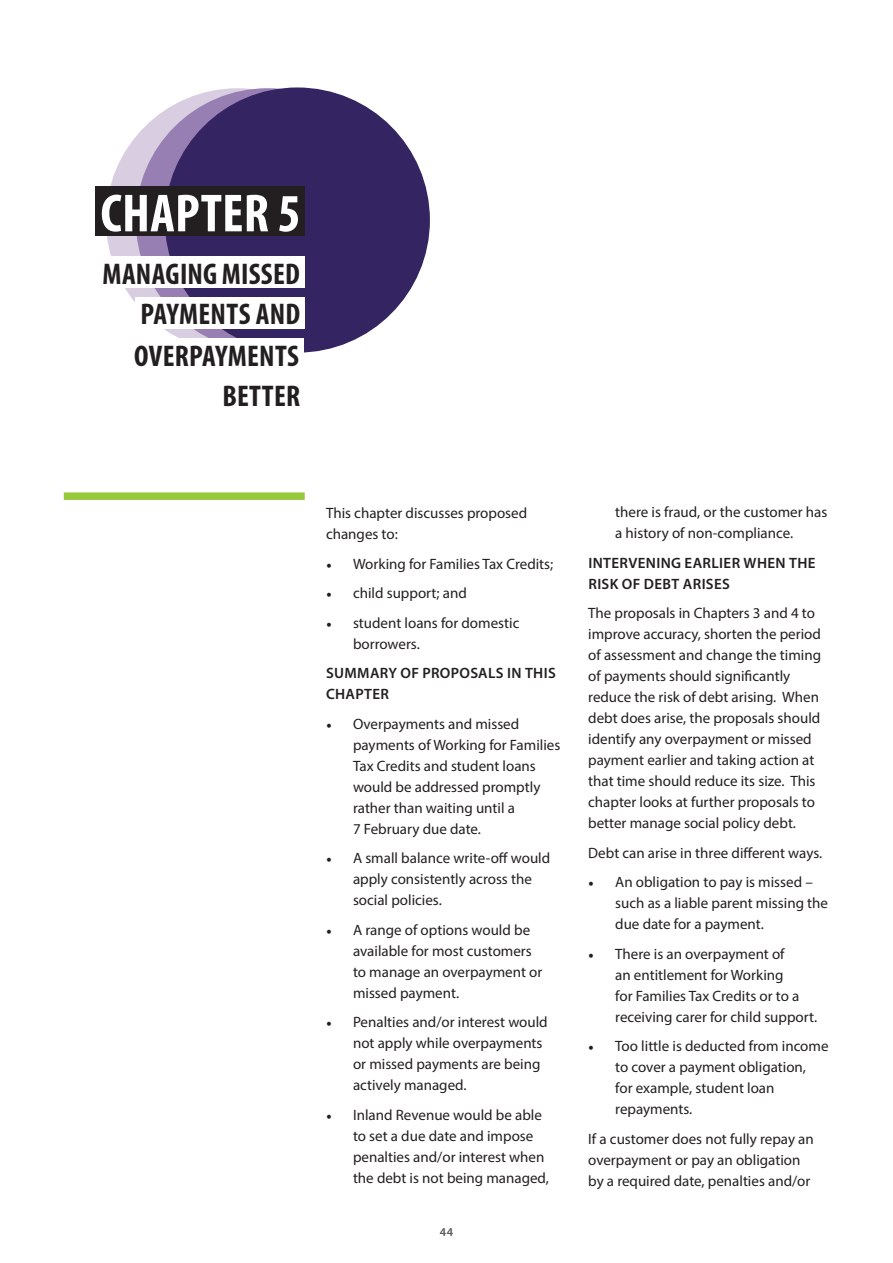
<style>
.page{position:relative;width:893px;height:1263px;background:#fff}
.page>*{position:absolute;margin:0;border:0;box-sizing:border-box;transform-origin:0 0}
.t1{font:700 condensed 54px "Myriad Pro";letter-spacing:.005em;color:#fff}
.t2{font:700 condensed 30px "Myriad Pro";letter-spacing:.01em;color:#231f20}
.t3{font:15px/21px "Myriad Pro";color:#231f20}
.t4{font:600 15px/21px "Myriad Pro";letter-spacing:.025em;color:#231f20}
.t5{font:600 12px "Myriad Pro";color:#57585a}
.s1{font-family:"Minion Pro"}
</style>
<div class="page">
<div style="left:64px;top:492px;width:241px;height:8px;background:#98c93d"></div>
<div style="left:106px;top:88px;width:264px;height:264px;background:#d9cde1;border-radius:50%"></div>
<div style="left:136px;top:88px;width:263px;height:264px;background:#977fb3;border-radius:50%"></div>
<div style="left:165px;top:88px;width:264px;height:264px;background:#342462;border-radius:50%"></div>
<div style="left:96px;top:187px;width:209px;height:49px;background:#231f20"></div>
<div style="left:98px;top:257px;width:206px;height:31px;background:#fff"></div>
<div style="left:135px;top:298px;width:170px;height:31px;background:#fff"></div>
<div style="left:130px;top:339px;width:174px;height:31px;background:#fff"></div>
<p class="t1" style="left:100px;top:180px;width:202px">CHAPTER 5</p>
<p class="t2" style="left:102px;top:255px;width:199px">MANAGING MISSED</p>
<p class="t2" style="left:140px;top:296px;width:161px">PAYMENTS AND</p>
<p class="t2" style="left:134px;top:337px;width:166px">OVERPAYMENTS</p>
<p class="t2" style="left:222px;top:378px;width:79px">BETTER</p>
<p class="t3" style="left:326px;top:502px;width:203px">This chapter discusses proposed changes to:</p>
<p class="t3" style="left:326px;top:553px;width:229px"><span class="s1">•</span> Working for Families Tax Credits;</p>
<p class="t3" style="left:326px;top:582px;width:142px"><span class="s1">•</span> child support; and</p>
<p class="t3" style="left:353px;top:612px;width:168px;text-indent:-27px"><span class="s1">•</span> student loans for domestic borrowers.</p>
<p class="t4" style="left:326px;top:662px;width:231px">SUMMARY OF PROPOSALS IN THIS<br>CHAPTER</p>
<p class="t3" style="left:353px;top:713px;width:209px;text-indent:-27px"><span class="s1">•</span> Overpayments and missed payments of Working for Families<br>Tax Credits and student loans would be addressed promptly rather than waiting until a<br>7 February due date.</p>
<p class="t3" style="left:353px;top:847px;width:199px;text-indent:-27px"><span class="s1">•</span> A small balance write-off would apply consistently across the social policies.</p>
<p class="t3" style="left:353px;top:919px;width:191px;text-indent:-27px"><span class="s1">•</span> A range of options would be available for most customers to manage an overpayment or missed payment.</p>
<p class="t3" style="left:353px;top:1011px;width:196px;text-indent:-27px"><span class="s1">•</span> Penalties and/or interest would not apply while overpayments or missed payments are being actively managed.</p>
<p class="t3" style="left:353px;top:1104px;width:198px;text-indent:-27px"><span class="s1">•</span> Inland Revenue would be able to set a due date and impose penalties and/or interest when the debt is not being managed,</p>
<p class="t5" style="left:440px;top:1224px;width:15px">44</p>
<p class="t3" style="left:615px;top:501px;width:214px">there is fraud, or the customer has a history of non-compliance.</p>
<p class="t4" style="left:588px;top:552px;width:229px">INTERVENING EARLIER WHEN THE<br>RISK OF DEBT ARISES</p>
<p class="t3" style="left:588px;top:602px;width:234px">The proposals in Chapters 3 and 4 to improve accuracy, shorten the period of assessment and change the timing of payments should significantly reduce the risk of debt arising. When debt does arise, the proposals should identify any overpayment or missed payment earlier and taking action at that time should reduce its size. This chapter looks at further proposals to better manage social policy debt.</p>
<p class="t3" style="left:588px;top:842px;width:235px">Debt can arise in three different ways.</p>
<p class="t3" style="left:615px;top:871px;width:214px;text-indent:-27px"><span class="s1">•</span> An obligation to pay is missed – such as a liable parent missing the due date for a payment.</p>
<p class="t3" style="left:615px;top:943px;width:203px;text-indent:-27px"><span class="s1">•</span> There is an overpayment of<br>an entitlement for Working<br>for Families Tax Credits or to a receiving carer for child support.</p>
<p class="t3" style="left:615px;top:1035px;width:215px;text-indent:-27px"><span class="s1">•</span> Too little is deducted from income to cover a payment obligation,<br>for example, student loan repayments.</p>
<p class="t3" style="left:588px;top:1128px;width:227px">If a customer does not fully repay an overpayment or pay an obligation by a required date, penalties and/or</p>
</div>
